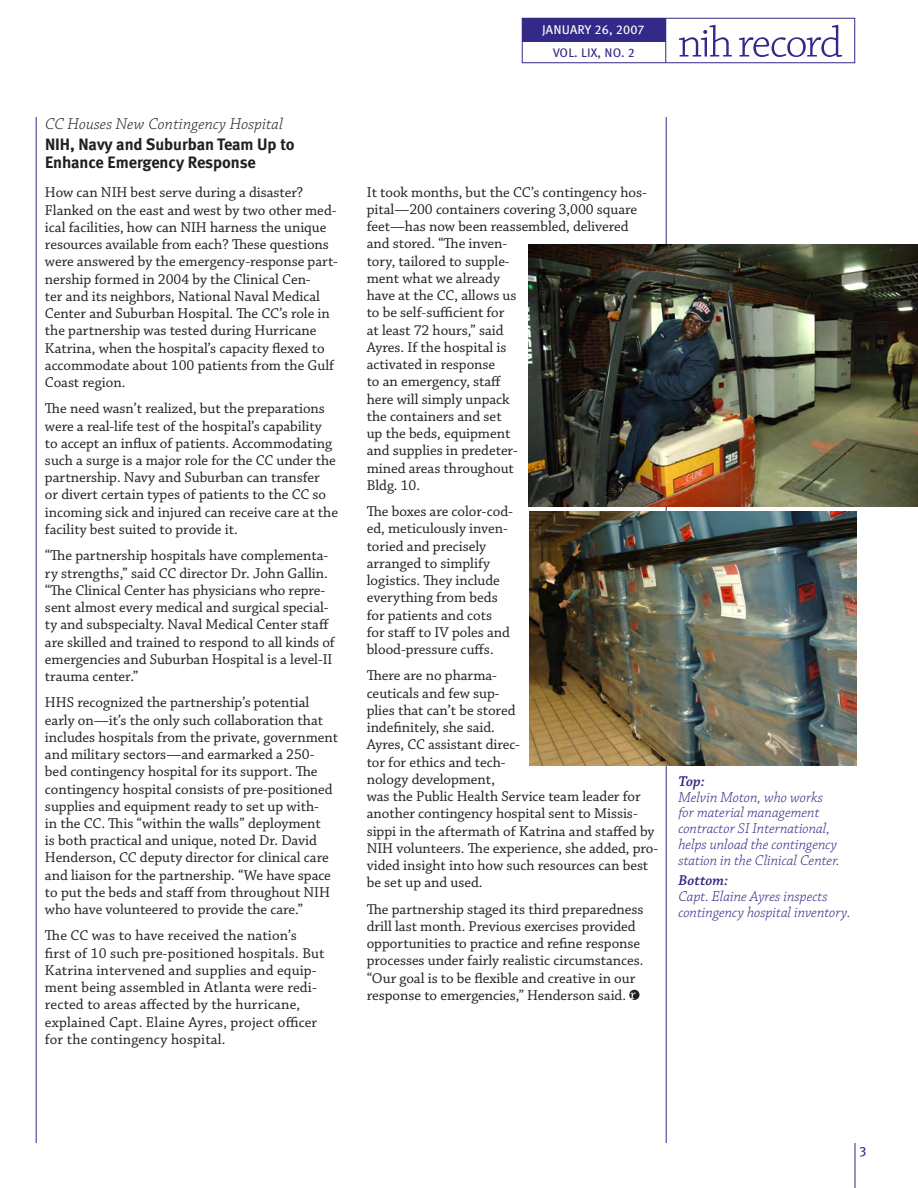
<style>
.page{position:relative;width:918px;height:1188px;background:#fff}
.page>*{position:absolute;margin:0;border:0;box-sizing:border-box;transform-origin:0 0}
.Headline_2__without{font:700 16.5px/18px "Meta";letter-spacing:-.005em;color:#231f20}
.Kicker_2__Chaparral{font:italic 300 16.5px "Chaparral Pro";letter-spacing:.01em;color:#231f20}
.Body_Text_2{font:15px/17.2px "Chaparral Pro";letter-spacing:-.005em;color:#231f20}
.Photo_caption{font:italic 300 15px/15.8px "Chaparral Pro";color:#332986}
.t1{font:12.75px "Meta Book LF Caps";letter-spacing:.01em;color:#fff}
.t2{font:12.45px "Meta Book LF Caps";letter-spacing:.01em;color:#332986}
.s1{font-weight:600}
</style>
<div class="page">
<hr style="left:855px;top:1143px;width:1px;height:45px;background:#332986">
<hr style="left:666px;top:117px;width:1px;height:1026px;background:#332986">
<svg style="left:629px;top:990px;width:11px;height:10px"></svg>
<svg style="left:631px;top:993px;width:5px;height:6px"></svg>
<hr style="left:36px;top:117px;width:1px;height:1026px;background:#332986">
<img style="left:528px;top:244px;width:390px;height:263px">
<img style="left:530px;top:512px;width:326px;height:254px">
<div style="left:522px;top:18px;width:333px;height:45px;border:1px solid #332986"></div>
<div style="left:522px;top:18px;width:144px;height:24px;background:#332986"></div>
<hr style="left:665px;top:18px;width:1px;height:45px;background:#332986">
<svg style="left:739px;top:25px;width:103px;height:32px"></svg>
<svg style="left:679px;top:25px;width:53px;height:32px"></svg>
<p class="Kicker_2__Chaparral" style="left:45px;top:115px;width:239px">CC Houses New Contingency Hospital</p>
<p class="Headline_2__without" style="left:45px;top:135px;width:251px">NIH, Navy and Suburban Team Up to<br>Enhance Emergency Response</p>
<p class="Body_Text_2" style="left:45px;top:184px;width:294px">How can NIH best serve during a disaster?<br>Flanked on the east and west by two other med&shy;ical facilities, how can NIH harness the unique resources available from each? These questions were answered by the emergency-response part&shy;nership formed in 2004 by the Clinical Cen-<br>ter and its neighbors, National Naval Medical Center and Suburban Hospital. The CC’s role in the partnership was tested during Hurricane Katrina, when the hospital’s capacity flexed to accommodate about 100 patients from the Gulf Coast region.</p>
<p class="Body_Text_2" style="left:45px;top:400px;width:295px">The need wasn’t realized, but the preparations were a real-life test of the hospital’s capability to accept an influx of patients. Accommodating such a surge is a major role for the CC under the partnership. Navy and Suburban can transfer<br>or divert certain types of patients to the CC so incoming sick and injured can receive care at the facility best suited to provide it.</p>
<p class="Body_Text_2" style="left:45px;top:547px;width:292px">“The partnership hospitals have complementa&shy;ry strengths,” said CC director Dr. John Gallin. “The Clinical Center has physicians who repre&shy;sent almost every medical and surgical special&shy;ty and subspecialty. Naval Medical Center staff are skilled and trained to respond to all kinds of emergencies and Suburban Hospital is a level-II trauma center.”</p>
<p class="Body_Text_2" style="left:45px;top:694px;width:295px">HHS recognized the partnership’s potential early on—it’s the only such collaboration that includes hospitals from the private, government and military sectors—and earmarked a 250- bed contingency hospital for its support. The contingency hospital consists of pre-positioned supplies and equipment ready to set up with-<br>in the CC. This “within the walls” deployment<br>is both practical and unique, noted Dr. David Henderson, CC deputy director for clinical care and liaison for the partnership. “We have space to put the beds and staff from throughout NIH who have volunteered to provide the care.”</p>
<p class="Body_Text_2" style="left:45px;top:928px;width:281px">The CC was to have received the nation’s first of 10 such pre-positioned hospitals. But Katrina intervened and supplies and equip&shy;ment being assembled in Atlanta were redi&shy;rected to areas affected by the hurricane, explained Capt. Elaine Ayres, project officer for the contingency hospital.</p>
<p class="t1" style="left:542px;top:22px;width:104px">JANUARY 26, 2007</p>
<p class="t2" style="left:553px;top:45px;width:83px">VOL. LIX, NO. 2</p>
<p class="Body_Text_2" style="left:367px;top:184px;width:282px">It took months, but the CC’s contingency hos&shy;pital—200 containers covering 3,000 square feet—has now been reassembled, delivered and stored. “The inven-<br>tory, tailored to supple-<br>ment what we already<br>have at the CC, allows us<br>to be self-sufficient for<br>at least 72 hours,” said<br>Ayres. If the hospital is<br>activated in response<br>to an emergency, staff<br>here will simply unpack<br>the containers and set<br>up the beds, equipment<br>and supplies in predeter-<br>mined areas throughout<br>Bldg. 10.</p>
<p class="Body_Text_2" style="left:367px;top:503px;width:148px">The boxes are color-cod&shy;ed, meticulously inven&shy;toried and precisely arranged to simplify logistics. They include everything from beds for patients and cots for staff to IV poles and blood-pressure cuffs.</p>
<p class="Body_Text_2" style="left:367px;top:668px;width:293px">There are no pharma-<br>ceuticals and few sup-<br>plies that can’t be stored<br>indefinitely, she said.<br>Ayres, CC assistant direc-<br>tor for ethics and tech-<br>nology development,<br>was the Public Health Service team leader for another contingency hospital sent to Missis&shy;sippi in the aftermath of Katrina and staffed by<br>NIH volunteers. The experience, she added, pro&shy;vided insight into how such resources can best be set up and used.</p>
<p class="Body_Text_2" style="left:367px;top:901px;width:278px">The partnership staged its third preparedness drill last month. Previous exercises provided opportunities to practice and refine response processes under fairly realistic circumstances. “Our goal is to be flexible and creative in our response to emergencies,” Henderson said.</p>
<p class="Photo_caption" style="left:678px;top:774px;width:163px"><span class="s1">Top:<br></span>Melvin Moton, who works for material management contractor SI International, helps unload the contingency station in the Clinical Center.</p>
<p class="Photo_caption" style="left:678px;top:873px;width:174px"><span class="s1">Bottom:<br></span>Capt. Elaine Ayres inspects contingency hospital inventory.</p>
</div>
